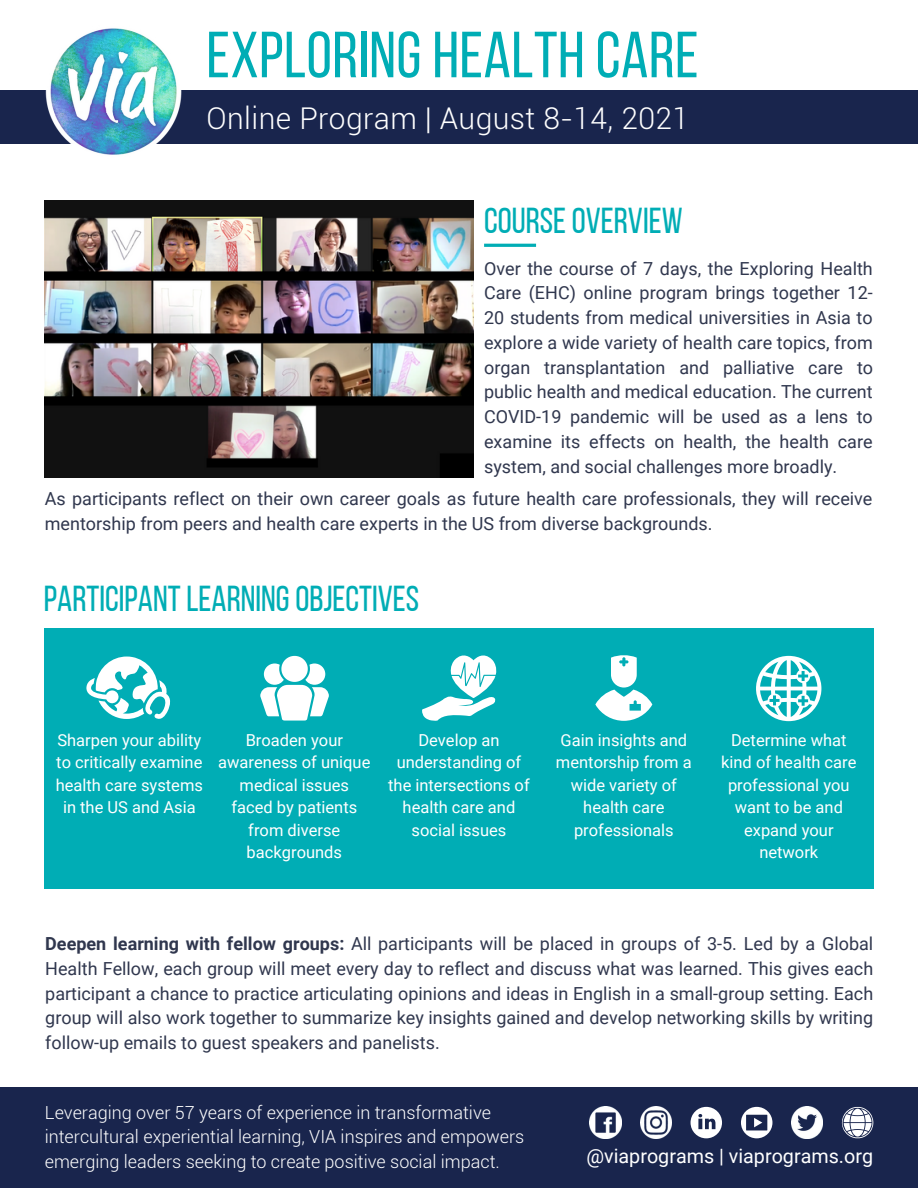
<style>
.page{position:relative;width:918px;height:1188px;background:#fff}
.page>*{position:absolute;margin:0;border:0;box-sizing:border-box;transform-origin:0 0}
.t1{font:65.1px "Bebas Neue";letter-spacing:.01em;color:#00adb5}
.t2{font:36px "Bebas Neue";color:#00adb5}
.t3{font:300 30px "Roboto";letter-spacing:.015em;color:#fff}
.t4{font:19.8px "Roboto";color:#fff}
.t5{font:18px/24.8px "Roboto";color:#30374e;text-align:justify}
.t6{font:300 18px/24.8px "Roboto";color:#fff}
.t7{font:16.5px/22.5px "Roboto";color:#fff;text-align:center}
.s1{font-weight:700}
</style>
<div class="page">
<img style="left:45px;top:201px;width:428px;height:276px">
<svg style="left:484px;top:244px;width:52px;height:3px"></svg>
<div style="left:44px;top:629px;width:830px;height:260px;background:#00adb5"></div>
<svg style="left:86px;top:657px;width:85px;height:62px"></svg>
<svg style="left:260px;top:656px;width:69px;height:65px"></svg>
<svg style="left:422px;top:655px;width:74px;height:66px"></svg>
<svg style="left:595px;top:655px;width:57px;height:66px"></svg>
<svg style="left:756px;top:656px;width:65px;height:65px"></svg>
<div style="left:0;top:91px;width:918px;height:53px;background:#19254d"></div>
<img style="left:44px;top:22px;width:140px;height:140px;border-radius:50%">
<div style="left:0;top:1087px;width:918px;height:101px;background:#19254d"></div>
<img style="left:791px;top:1107px;width:32px;height:31px">
<img style="left:640px;top:1107px;width:32px;height:31px">
<img style="left:590px;top:1107px;width:31px;height:31px">
<svg style="left:741px;top:1107px;width:31px;height:31px"></svg>
<svg style="left:691px;top:1107px;width:31px;height:31px"></svg>
<svg style="left:842px;top:1107px;width:31px;height:31px"></svg>
<p class="t1" style="left:207px;top:28px;width:494px">EXPLORING HEALTH CARE</p>
<p class="t3" style="left:207px;top:101px;width:484px">Online Program | August 8-14, 2021</p>
<p class="t2" style="left:484px;top:206px;width:200px">COURSEOVERVIEW</p>
<p class="t5" style="left:484px;top:256px;width:391px">Over the course of 7 days, the Exploring Health Care (EHC) online program brings together 12- 20 students from medical universities in Asia to explore a wide variety of health care topics, from organ transplantation and palliative care to public health and medical education. The current COVID-19 pandemic will be used as a lens to examine its effects on health, the health care system, and social challenges more broadly.</p>
<p class="t5" style="left:45px;top:487px;width:829px">As participants reflect on their own career goals as future health care professionals, they will receive mentorship from peers and health care experts in the US from diverse backgrounds.</p>
<p class="t2" style="left:44px;top:584px;width:377px">PARTICIPANTLEARNINGOBJECTIVES</p>
<p class="t7" style="left:57px;top:729px;width:145px">Sharpen your ability</p>
<p class="t7" style="left:56px;top:751px;width:148px">to critically examine</p>
<p class="t7" style="left:56px;top:774px;width:149px">health care systems</p>
<p class="t7" style="left:63px;top:796px;width:134px">in the US and Asia</p>
<p class="t7" style="left:246px;top:729px;width:99px">Broaden your</p>
<p class="t7" style="left:218px;top:751px;width:154px">awareness of unique medical issues faced by patients from diverse backgrounds</p>
<p class="t7" style="left:388px;top:729px;width:143px">Develop an understanding of the intersections of health care and social issues</p>
<p class="t7" style="left:556px;top:729px;width:137px">Gain insights and mentorship from a wide variety of health care professionals</p>
<p class="t7" style="left:721px;top:729px;width:137px">Determine what kind of health care professional you want to be and expand your network</p>
<p class="t5" style="left:45px;top:932px;width:830px"><span class="s1">Deepen learning with fellow groups:</span> All participants will be placed in groups of 3-5. Led by a Global Health Fellow, each group will meet every day to reflect and discuss what was learned. This gives each participant a chance to practice articulating opinions and ideas in English in a small-group setting. Each group will also work together to summarize key insights gained and develop networking skills by writing follow-up emails to guest speakers and panelists.</p>
<p class="t6" style="left:45px;top:1100px;width:481px">Leveraging over 57 years of experience in transformative intercultural experiential learning, VIA inspires and empowers emerging leaders seeking to create positive social impact.</p>
<p class="t4" style="left:586px;top:1145px;width:288px">@viaprograms | viaprograms.org</p>
</div>
